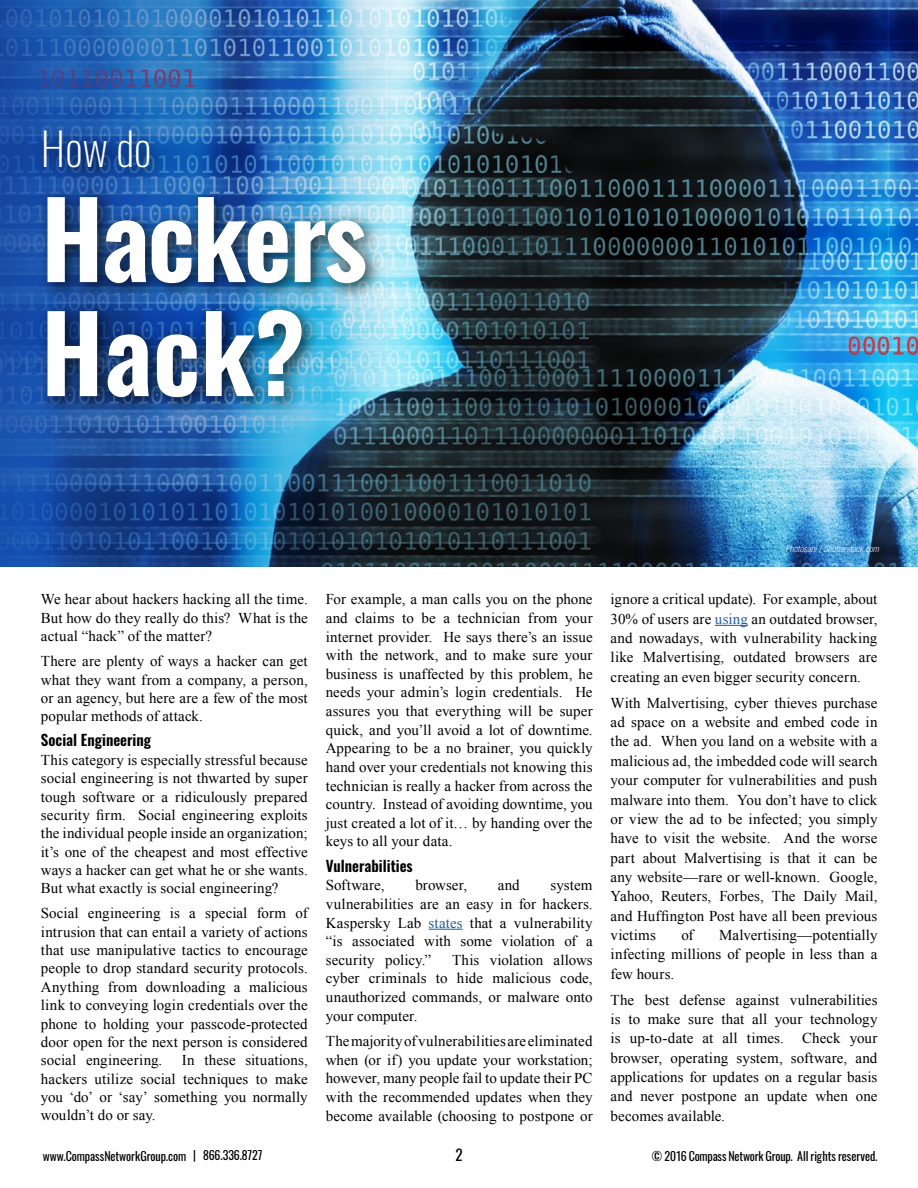
<style>
.page{position:relative;width:918px;height:1188px;background:#fff}
.page>*{position:absolute;margin:0;border:0;box-sizing:border-box;transform-origin:0 0}
.t1{font:600 105px/114px "Oswald";letter-spacing:-.025em;color:#fff}
.t2{font:200 45px "Oswald";color:#fff}
.t3{font:15px/18.6px "Times New Roman";letter-spacing:.005em;color:#000;text-align:justify}
.t4{font:600 15px "Oswald";color:#000}
.t5{font:15px "Oswald";color:#000}
.t6{font:12px "Oswald";letter-spacing:-.005em;color:#000}
.t7{font:italic 300 condensed 9px "Helvetica Neue LT Std";color:#fff}
.s1{color:#215e9e}
</style>
<div class="page">
<img style="left:0;top:0;width:918px;height:567px">
<div style="left:773px;top:531px;width:120px;height:36px;background:#000;opacity:.75"></div>
<hr style="left:429px;top:929px;width:34px;height:1px;background:#215e9e">
<hr style="left:715px;top:625px;width:33px;height:1px;background:#215e9e">
<div style="left:34px;top:122px;width:135px;height:64px;background:#000;opacity:.75"></div>
<div style="left:38px;top:187px;width:347px;height:229px;background:#000;opacity:.75"></div>
<h2 class="t2" style="left:41px;top:118px;width:112px">How do</h2>
<h1 class="t1" style="left:41px;top:185px;width:328px">Hackers<br>Hack?</h1>
<p class="t3" style="left:41px;top:590px;width:268px">We hear about hackers hacking all the time.<br>But how do they really do this? What is the actual “hack” of the matter?</p>
<p class="t3" style="left:41px;top:652px;width:268px">There are plenty of ways a hacker can get what they want from a company, a person, or an agency, but here are a few of the most popular methods of attack.</p>
<p class="t4" style="left:41px;top:730px;width:112px">Social Engineering</p>
<p class="t3" style="left:41px;top:750px;width:268px">This category is especially stressful because social engineering is not thwarted by super tough software or a ridiculously prepared security firm. Social engineering exploits the individual people inside an organization; it’s one of the cheapest and most effective ways a hacker can get what he or she wants.<br>But what exactly is social engineering?</p>
<p class="t3" style="left:41px;top:904px;width:268px">Social engineering is a special form of intrusion that can entail a variety of actions that use manipulative tactics to encourage people to drop standard security protocols.<br>Anything from downloading a malicious link to conveying login credentials over the phone to holding your passcode-protected door open for the next person is considered social engineering.</p>
<p class="t3" style="left:41px;top:1051px;width:268px;text-indent:141px">In these situations, hackers utilize social techniques to make you ‘do’ or ‘say’ something you normally wouldn’t do or say.</p>
<p class="t3" style="left:326px;top:590px;width:268px">For example, a man calls you on the phone and claims to be a technician from your internet provider. He says there’s an issue with the network, and to make sure your business is unaffected by this problem, he needs your admin’s login credentials. He assures you that everything will be super quick, and you’ll avoid a lot of downtime.<br>Appearing to be a no brainer, you quickly hand over your credentials not knowing this technician is really a hacker from across the country. Instead of avoiding downtime, you just created a lot of it… by handing over the keys to all your data.</p>
<p class="t4" style="left:326px;top:855px;width:88px">Vulnerabilities</p>
<p class="t3" style="left:326px;top:876px;width:60px">Software,</p>
<p class="t3" style="left:415px;top:876px;width:53px">browser,</p>
<p class="t3" style="left:498px;top:876px;width:23px">and</p>
<p class="t3" style="left:326px;top:876px;width:268px;text-indent:225px">system vulnerabilities are an easy in for hackers.<br>Kaspersky Lab <span class="s1">states</span> that a vulnerability “is associated with some violation of a security policy.”</p>
<p class="t3" style="left:326px;top:950px;width:268px;text-indent:126px">This violation allows cyber criminals to hide malicious code, unauthorized commands, or malware onto your computer.</p>
<p class="t3" style="left:326px;top:1031px;width:268px">The majority of vulnerabilities are eliminated when (or if) you update your workstation; however, many people fail to update their PC with the recommended updates when they become available (choosing to postpone or</p>
<p class="t7" style="left:785px;top:544px;width:95px">Photosani / Shutterstock.com</p>
<p class="t3" style="left:611px;top:589px;width:268px;line-height:19.4px">ignore a critical update). For example, about 30% of users are <span class="s1">using</span> an outdated browser, and nowadays, with vulnerability hacking like Malvertising, outdated browsers are creating an even bigger security concern.</p>
<p class="t3" style="left:611px;top:693px;width:268px;line-height:19.4px">With Malvertising, cyber thieves purchase ad space on a website and embed code in the ad. When you land on a website with a malicious ad, the imbedded code will search your computer for vulnerabilities and push malware into them. You don’t have to click or view the ad to be infected; you simply have to visit the website. And the worse part about Malvertising is that it can be any website—rare or well-known. Google, Yahoo, Reuters, Forbes, The Daily Mail, and Huffington Post have all been previous victims</p>
<p class="t3" style="left:611px;top:925px;width:268px;line-height:19.4px;text-indent:109px">Malvertising—potentially infecting millions of people in less than a few hours.</p>
<p class="t3" style="left:611px;top:990px;width:268px;line-height:19.4px">The best defense against vulnerabilities is to make sure that all your technology is up-to-date at all times. Check your browser, operating system, software, and applications for updates on a regular basis and never postpone an update when one becomes available.</p>
<p class="t3" style="left:681px;top:925px;width:14px">of</p>
<p class="t6" style="left:43px;top:1148px;width:221px">www.CompassNetworkGroup.com | 866.336.8727</p>
<p class="t5" style="left:455px;top:1144px;width:9px">2</p>
<p class="t6" style="left:652px;top:1148px;width:227px">© 2016 Compass Network Group. All rights reserved.</p>
</div>
